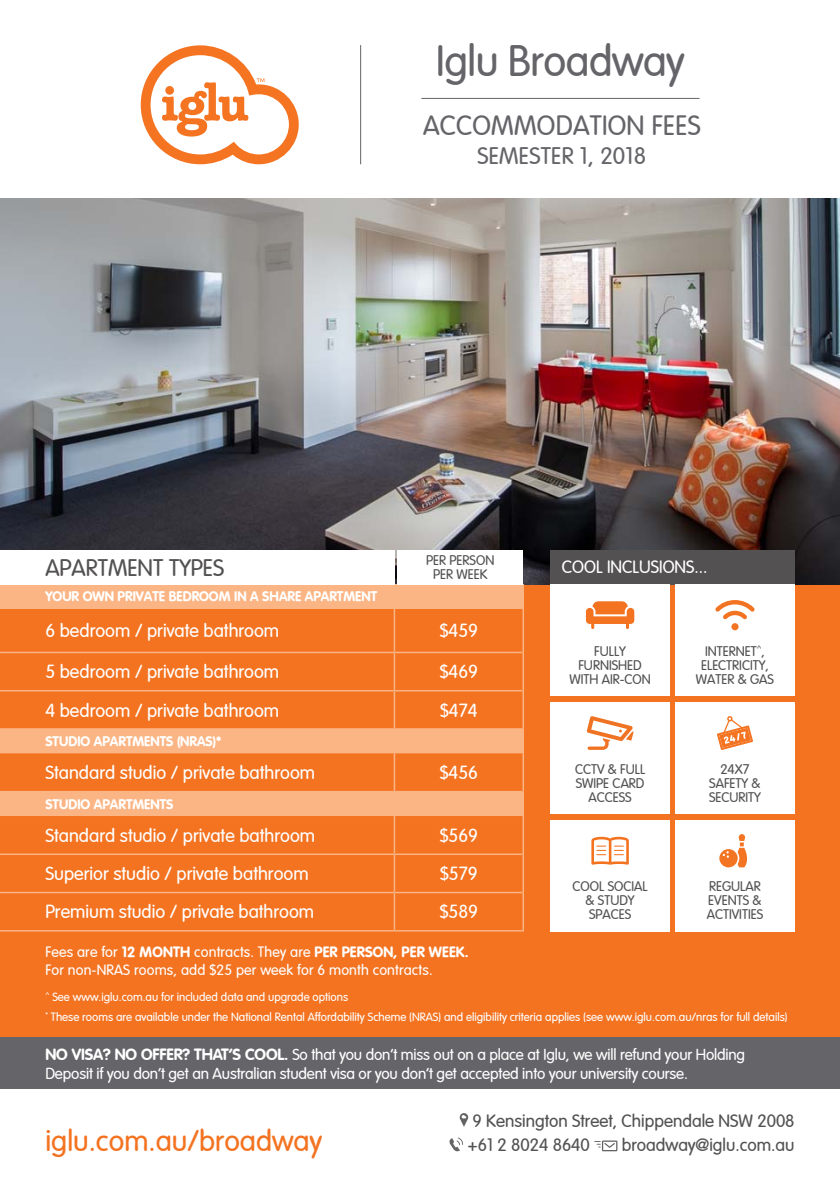
<style>
.page{position:relative;width:840px;height:1191px;background:#fff}
.page>*{position:absolute;margin:0;border:0;box-sizing:border-box;transform-origin:0 0}
.t1{font:300 44px "Vag";letter-spacing:-.01em;color:#656469}
.t2{font:300 30px "Vag";color:#f37321}
.t3{font:300 28px "Vag";letter-spacing:.01em;color:#656469}
.t4{font:300 24px "Vag";letter-spacing:.01em;color:#656469}
.t5{font:300 24px "Vag";color:#535151}
.t6{font:300 19px "Vag";color:#fff}
.t7{font:300 18px/24.4px "Vag";color:#535151}
.t8{font:300 18px "Vag";color:#fff}
.t9{font:300 16px/19.2px "Vag";letter-spacing:-.01em;color:#fff}
.t10{font:300 15px/18px "Vag";letter-spacing:.01em;color:#fff}
.t11{font:300 14px/14px "Vag";color:#535151;text-align:center}
.t12{font:700 14px "Vag";color:#fff}
.t13{font:300 12px/20px "Vag";color:#fff}
.s1{font-weight:700}
.s2{font-family:"VAG Rounded";font-weight:700}
</style>
<div class="page">
<div style="left:0;top:262px;width:839px;height:775px;background:#f37321"></div>
<img style="left:0;top:198px;width:839px;height:386px">
<div style="left:0;top:584px;width:523px;height:24px;background:#fbb584"></div>
<svg style="left:0;top:729px;width:522px;height:87px;fill:#fbb584"></svg>
<hr style="left:393px;top:608px;width:2px;height:43px;background:#fbb584">
<hr style="left:0;top:651px;width:394px;height:2px;background:#fbb584">
<hr style="left:394px;top:651px;width:128px;height:2px;background:#fbb584">
<hr style="left:393px;top:653px;width:2px;height:37px;background:#fbb584">
<hr style="left:0;top:690px;width:394px;height:1px;background:#fbb584">
<hr style="left:394px;top:690px;width:128px;height:1px;background:#fbb584">
<hr style="left:393px;top:691px;width:2px;height:37px;background:#fbb584">
<hr style="left:0;top:728px;width:394px;height:1px;background:#fbb584">
<hr style="left:394px;top:728px;width:128px;height:1px;background:#fbb584">
<hr style="left:393px;top:753px;width:2px;height:38px;background:#fbb584">
<hr style="left:0;top:791px;width:394px;height:1px;background:#fbb584">
<hr style="left:394px;top:791px;width:128px;height:1px;background:#fbb584">
<hr style="left:393px;top:816px;width:2px;height:37px;background:#fbb584">
<hr style="left:0;top:853px;width:394px;height:2px;background:#fbb584">
<hr style="left:394px;top:853px;width:128px;height:2px;background:#fbb584">
<hr style="left:393px;top:855px;width:2px;height:36px;background:#fbb584">
<hr style="left:0;top:891px;width:394px;height:2px;background:#fbb584">
<hr style="left:394px;top:891px;width:128px;height:2px;background:#fbb584">
<hr style="left:393px;top:893px;width:2px;height:37px;background:#fbb584">
<hr style="left:0;top:930px;width:394px;height:1px;background:#fbb584">
<hr style="left:394px;top:930px;width:129px;height:1px;background:#fbb584">
<svg style="left:522px;top:729px;width:1px;height:24px"></svg>
<svg style="left:522px;top:791px;width:1px;height:25px"></svg>
<hr style="left:522px;top:608px;width:1px;height:44px;background:#fbb584">
<hr style="left:522px;top:652px;width:1px;height:38px;background:#fbb584">
<hr style="left:522px;top:690px;width:1px;height:39px;background:#fbb584">
<hr style="left:522px;top:753px;width:1px;height:38px;background:#fbb584">
<hr style="left:522px;top:816px;width:1px;height:38px;background:#fbb584">
<hr style="left:522px;top:854px;width:1px;height:38px;background:#fbb584">
<hr style="left:522px;top:892px;width:1px;height:38px;background:#fbb584">
<svg style="left:459px;top:1113px;width:9px;height:13px"></svg>
<svg style="left:449px;top:1137px;width:14px;height:14px"></svg>
<svg style="left:594px;top:1140px;width:23px;height:11px"></svg>
<div style="left:550px;top:550px;width:244px;height:34px;background:#535151"></div>
<div style="left:0;top:550px;width:394px;height:34px;background:#fff"></div>
<div style="left:397px;top:550px;width:126px;height:34px;background:#fff"></div>
<div style="left:550px;top:584px;width:119px;height:62px;background:#fff"></div>
<svg style="left:585px;top:601px;width:49px;height:28px"></svg>
<div style="left:550px;top:634px;width:119px;height:62px;background:#fff"></div>
<div style="left:550px;top:702px;width:119px;height:62px;background:#fff"></div>
<svg style="left:586px;top:716px;width:47px;height:34px"></svg>
<div style="left:550px;top:751px;width:119px;height:62px;background:#fff"></div>
<div style="left:550px;top:820px;width:119px;height:61px;background:#fff"></div>
<svg style="left:591px;top:836px;width:37px;height:28px"></svg>
<div style="left:550px;top:869px;width:119px;height:62px;background:#fff"></div>
<div style="left:675px;top:584px;width:119px;height:62px;background:#fff"></div>
<svg style="left:715px;top:600px;width:39px;height:19px"></svg>
<div style="left:731px;top:623px;width:7px;height:7px;background:#f27321;border-radius:50%"></div>
<div style="left:675px;top:634px;width:119px;height:62px;background:#fff"></div>
<div style="left:675px;top:702px;width:119px;height:62px;background:#fff"></div>
<svg style="left:717px;top:716px;width:35px;height:34px"></svg>
<div style="left:675px;top:751px;width:119px;height:62px;background:#fff"></div>
<div style="left:675px;top:820px;width:119px;height:61px;background:#fff"></div>
<svg style="left:719px;top:834px;width:29px;height:33px"></svg>
<div style="left:675px;top:869px;width:119px;height:62px;background:#fff"></div>
<div style="left:0;top:1037px;width:839px;height:52px;background:#656469"></div>
<svg style="left:141px;top:45px;width:157px;height:119px"></svg>
<hr style="left:360px;top:45px;width:1px;height:119px;background:#656469">
<hr style="left:421px;top:98px;width:278px;height:1px;background:#656469">
<h1 class="t1" style="left:436px;top:37px;width:249px">Iglu Broadway</h1>
<h3 class="t3" style="left:423px;top:110px;width:279px">ACCOMMODATION FEES</h3>
<p class="t4" style="left:477px;top:143px;width:170px">SEMESTER 1, 2018</p>
<p class="t11" style="left:426px;top:554px;width:70px">PER PERSON<br>PER WEEK</p>
<p class="t5" style="left:45px;top:554px;width:180px">APARTMENT TYPES</p>
<p class="t8" style="left:561px;top:557px;width:147px">COOL INCLUSIONS...</p>
<p class="t12" style="left:45px;top:588px;width:333px">YOUR OWN PRIVATE BEDROOM IN A SHARE APARTMENT</p>
<p class="t6" style="left:45px;top:620px;width:235px">6 bedroom / private bathroom</p>
<p class="t6" style="left:439px;top:620px;width:40px">$459</p>
<p class="t6" style="left:45px;top:661px;width:235px">5 bedroom / private bathroom</p>
<p class="t6" style="left:439px;top:661px;width:40px">$469</p>
<p class="t6" style="left:45px;top:699px;width:235px">4 bedroom / private bathroom</p>
<p class="t6" style="left:440px;top:699px;width:39px">$474</p>
<p class="t12" style="left:45px;top:733px;width:177px">STUDIO APARTMENTS (NRAS)*</p>
<p class="t6" style="left:45px;top:762px;width:271px">Standard studio / private bathroom</p>
<p class="t6" style="left:439px;top:762px;width:40px">$456</p>
<p class="t12" style="left:45px;top:796px;width:129px">STUDIO APARTMENTS</p>
<p class="t6" style="left:45px;top:824px;width:271px">Standard studio / private bathroom</p>
<p class="t6" style="left:439px;top:824px;width:40px">$569</p>
<p class="t6" style="left:45px;top:863px;width:265px">Superior studio / private bathroom</p>
<p class="t6" style="left:440px;top:863px;width:39px">$579</p>
<p class="t6" style="left:45px;top:901px;width:270px">Premium studio / private bathroom</p>
<p class="t6" style="left:439px;top:901px;width:40px">$589</p>
<p class="t11" style="left:569px;top:644px;width:83px">FULLY<br>FURNISHED<br>WITH AIR-CON</p>
<p class="t11" style="left:695px;top:644px;width:79px">INTERNET<sup>^</sup>,<br>ELECTRICITY,<br>WATER &amp; GAS</p>
<p class="t11" style="left:574px;top:762px;width:72px">CCTV &amp; FULL<br>SWIPE CARD<br>ACCESS</p>
<p class="t11" style="left:708px;top:762px;width:53px">24X7<br>SAFETY &amp;<br>SECURITY</p>
<p class="t11" style="left:572px;top:880px;width:77px">COOL SOCIAL &amp; STUDY<br>SPACES</p>
<p class="t11" style="left:706px;top:880px;width:58px;text-align:left">REGULAR<br>EVENTS &amp;<br>ACTIVITIES</p>
<p class="t10" style="left:45px;top:943px;width:424px">Fees are for <span class="s1">12 MONTH</span> contracts. They are <span class="s1">PER PERSON, PER WEEK.<br></span>For non-NRAS rooms, add $25 per week for 6 month contracts.</p>
<p class="t13" style="left:45px;top:987px;width:743px"><sup>^</sup> See www.iglu.com.au for included data and upgrade options<br><sup>*</sup> These rooms are available under the National Rental Affordability Scheme (NRAS) and eligibility criteria applies (see www.iglu.com.au/nras for full details)</p>
<p class="t9" style="left:45px;top:1045px;width:701px"><span class="s2">NO VISA? NO OFFER? THATÊS COOL.</span> So that you don’t miss out on a place at Iglu, we will refund your Holding<br>Deposit if you don’t get an Australian student visa or you don’t get accepted into your university course.</p>
<h2 class="t2" style="left:45px;top:1124px;width:278px">iglu.com.au/broadway</h2>
<p class="t7" style="left:467px;top:1109px;width:328px">9 Kensington Street, Chippendale NSW 2008 +61 2 8024 8640</p>
<p class="t7" style="left:621px;top:1133px;width:174px">broadway@iglu.com.au</p>
</div>
